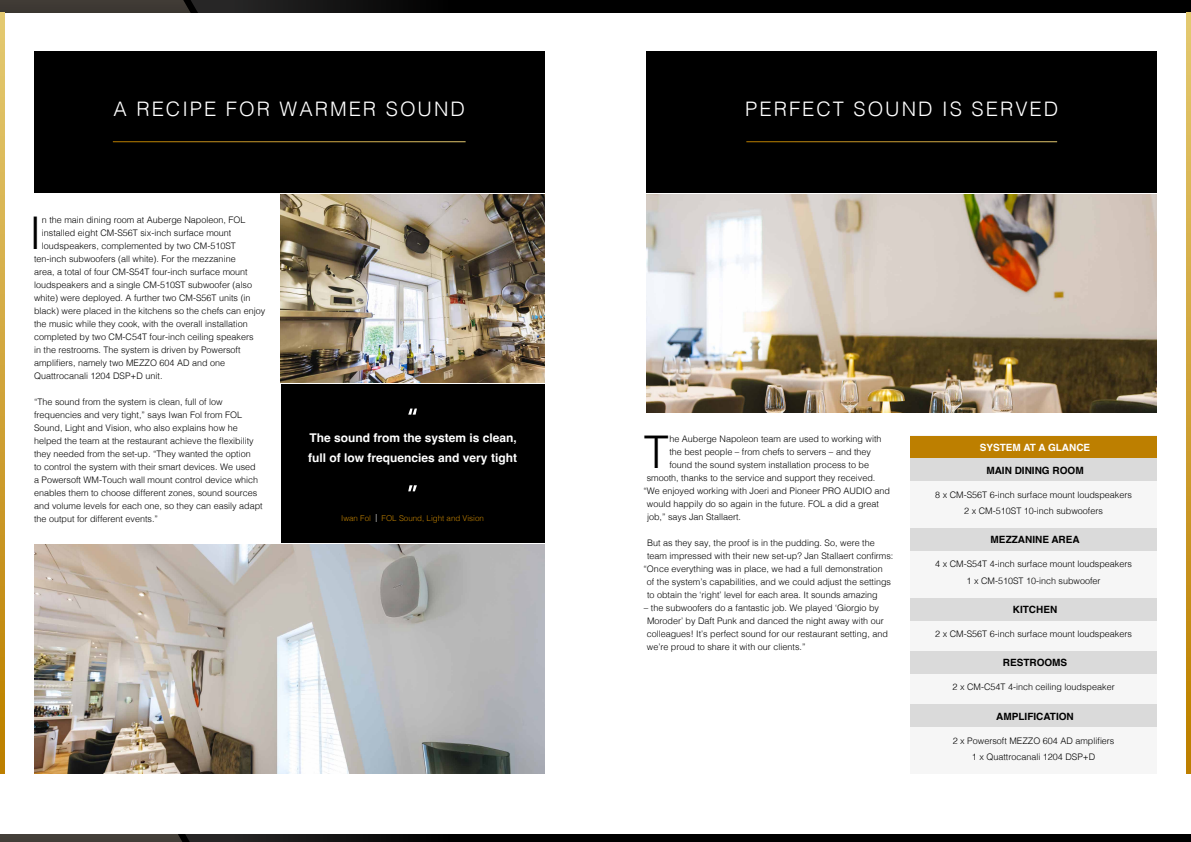
<style>
.page{position:relative;width:1191px;height:842px;background:#fff}
.page>*{position:absolute;margin:0;border:0;box-sizing:border-box;transform-origin:0 0}
.t1{font:300 45.1px "Helvetica";color:#000}
.t2{font:300 20px "Helvetica";letter-spacing:.1em;color:#fff}
.t3{font:700 12px/20px "Helvetica";color:#fff}
.t4{font:700 10px "Helvetica";color:#000}
.t5{font:700 10px "Helvetica";color:#fff}
.t6{font:300 9px/13px "Helvetica";color:#000;text-align:center}
.t7{font:300 8px "Helvetica";color:#bd7f00}
.s1{color:#fff}
</style>
<div class="page">
<img style="left:281px;top:194px;width:263px;height:189px">
<div style="left:34px;top:51px;width:510px;height:142px;background:#000"></div>
<div style="left:0;top:0;width:1191px;height:13px;background:#000"></div>
<svg style="left:0;top:0;width:391px;height:13px;background:#2b2926"></svg>
<div style="left:0;top:835px;width:1191px;height:7px;background:#000"></div>
<svg style="left:0;top:835px;width:391px;height:7px;background:#2d2b28"></svg>
<svg style="left:0;top:13px;width:5px;height:761px;background:#d0a337"></svg>
<svg style="left:1186px;top:12px;width:5px;height:762px;background:#d0a337"></svg>
<div style="left:646px;top:51px;width:511px;height:142px;background:#000"></div>
<hr style="left:113px;top:141px;width:352px;height:1px;background:#fff">
<hr style="left:746px;top:141px;width:311px;height:1px;background:#fff">
<img style="left:646px;top:194px;width:511px;height:218px">
<div style="left:910px;top:436px;width:247px;height:338px;background:#f6f6f6"></div>
<div style="left:910px;top:436px;width:247px;height:23px;background:#bd7f00"></div>
<div style="left:910px;top:459px;width:247px;height:22px;background:#dadada"></div>
<div style="left:910px;top:528px;width:247px;height:23px;background:#dadada"></div>
<div style="left:910px;top:598px;width:247px;height:23px;background:#dadada"></div>
<div style="left:910px;top:651px;width:247px;height:23px;background:#dadada"></div>
<div style="left:910px;top:704px;width:247px;height:23px;background:#dadada"></div>
<div style="left:281px;top:384px;width:263px;height:159px;background:#000"></div>
<svg style="left:408px;top:408px;width:9px;height:7px"></svg>
<svg style="left:408px;top:485px;width:9px;height:6px"></svg>
<img style="left:34px;top:544px;width:510px;height:230px">
<h2 class="t2" style="left:113px;top:92px;width:353px">A RECIPE FOR WARMER SOUND</h2>
<h2 class="t2" style="left:745px;top:92px;width:314px">PERFECT SOUND IS SERVED</h2>
<h1 class="t1" style="left:29px;top:194px;width:14px">I</h1>
<p class="t6" style="left:42px;top:213px;width:205px">n the main dining room at Auberge Napoleon, FOL</p>
<p class="t6" style="left:42px;top:226px;width:191px">installed eight CM-S56T six-inch surface mount</p>
<p class="t6" style="left:42px;top:239px;width:196px">loudspeakers, complemented by two CM-510ST</p>
<p class="t6" style="left:34px;top:251px;width:203px">ten-inch subwoofers (all white). For the mezzanine</p>
<p class="t6" style="left:34px;top:264px;width:215px">area, a total of four CM-S54T four-inch surface mount</p>
<p class="t6" style="left:34px;top:277px;width:220px">loudspeakers and a single CM-510ST subwoofer (also</p>
<p class="t6" style="left:34px;top:290px;width:218px">white) were deployed. A further two CM-S56T units (in</p>
<p class="t6" style="left:34px;top:303px;width:233px">black) were placed in the kitchens so the chefs can enjoy</p>
<p class="t6" style="left:34px;top:316px;width:215px">the music while they cook, with the overall installation</p>
<p class="t6" style="left:34px;top:329px;width:221px">completed by two CM-C54T four-inch ceiling speakers</p>
<p class="t6" style="left:34px;top:342px;width:208px">in the restrooms. The system is driven by Powersoft</p>
<p class="t6" style="left:34px;top:355px;width:193px">amplifiers, namely two MEZZO 604 AD and one</p>
<p class="t6" style="left:34px;top:368px;width:130px">Quattrocanali 1204 DSP+D unit.</p>
<p class="t6" style="left:34px;top:394px;width:230px;text-align:left">“The sound from the system is clean, full of low frequencies and very tight,” says Iwan Fol from FOL Sound, Light and Vision, who also explains how he helped the team at the restaurant achieve the flexibility they needed from the set-up. “They wanted the option<br>to control the system with their smart devices. We used a Powersoft WM-Touch wall mount control device which enables them to choose different zones, sound sources and volume levels for each one, so they can easily adapt the output for different events.”</p>
<h3 class="t3" style="left:308px;top:429px;width:210px">The sound from the system is clean, full of low frequencies and very tight</h3>
<p class="t7" style="left:341px;top:511px;width:144px">Iwan Fol <span class="s1">|</span> FOL Sound, Light and Vision</p>
<h1 class="t1" style="left:644px;top:414px;width:27px">T</h1>
<p class="t6" style="left:669px;top:432px;width:214px">he Auberge Napoleon team are used to working with</p>
<p class="t6" style="left:669px;top:445px;width:203px">the best people – from chefs to servers – and they</p>
<p class="t6" style="left:669px;top:458px;width:201px">found the sound system installation process to be</p>
<p class="t6" style="left:647px;top:471px;width:230px">smooth, thanks to the service and support they received.</p>
<p class="t6" style="left:643px;top:484px;width:248px">“We enjoyed working with Joeri and Pioneer PRO AUDIO and</p>
<p class="t6" style="left:647px;top:497px;width:234px">would happily do so again in the future. FOL a did a great</p>
<p class="t6" style="left:647px;top:510px;width:96px">job,” says Jan Stallaert.</p>
<p class="t6" style="left:647px;top:536px;width:229px">But as they say, the proof is in the pudding. So, were the</p>
<p class="t6" style="left:647px;top:549px;width:248px">team impressed with their new set-up? Jan Stallaert confirms:</p>
<p class="t6" style="left:643px;top:562px;width:241px">“Once everything was in place, we had a full demonstration</p>
<p class="t6" style="left:647px;top:575px;width:246px">of the system’s capabilities, and we could adjust the settings</p>
<p class="t6" style="left:647px;top:588px;width:232px">to obtain the ‘right’ level for each area. It sounds amazing</p>
<p class="t6" style="left:647px;top:601px;width:243px;text-align:left;text-indent:-3px">– the subwoofers do a fantastic job. We played ‘Giorgio by Moroder’ by Daft Punk and danced the night away with our colleagues! It’s perfect sound for our restaurant setting, and we’re proud to share it with our clients.”</p>
<p class="t5" style="left:979px;top:441px;width:112px">SYSTEM AT A GLANCE</p>
<p class="t4" style="left:986px;top:464px;width:99px">MAIN DINING ROOM</p>
<p class="t6" style="left:935px;top:485px;width:198px;line-height:16.5px">8 x CM-S56T 6-inch surface mount loudspeakers<br>2 x CM-510ST 10-inch subwoofers</p>
<p class="t4" style="left:990px;top:534px;width:91px">MEZZANINE AREA</p>
<p class="t6" style="left:935px;top:555px;width:198px;line-height:16.5px">4 x CM-S54T 4-inch surface mount loudspeakers<br>1 x CM-510ST 10-inch subwoofer</p>
<p class="t4" style="left:1012px;top:603px;width:46px">KITCHEN</p>
<p class="t6" style="left:935px;top:627px;width:198px">2 x CM-S56T 6-inch surface mount loudspeakers</p>
<p class="t4" style="left:1002px;top:657px;width:66px">RESTROOMS</p>
<p class="t6" style="left:952px;top:680px;width:164px">2 x CM-C54T 4-inch ceiling loudspeaker</p>
<p class="t4" style="left:996px;top:710px;width:79px">AMPLIFICATION</p>
<p class="t6" style="left:952px;top:731px;width:163px;line-height:16.5px">2 x Powersoft MEZZO 604 AD amplifiers<br>1 x Quattrocanali 1204 DSP+D</p>
</div>
